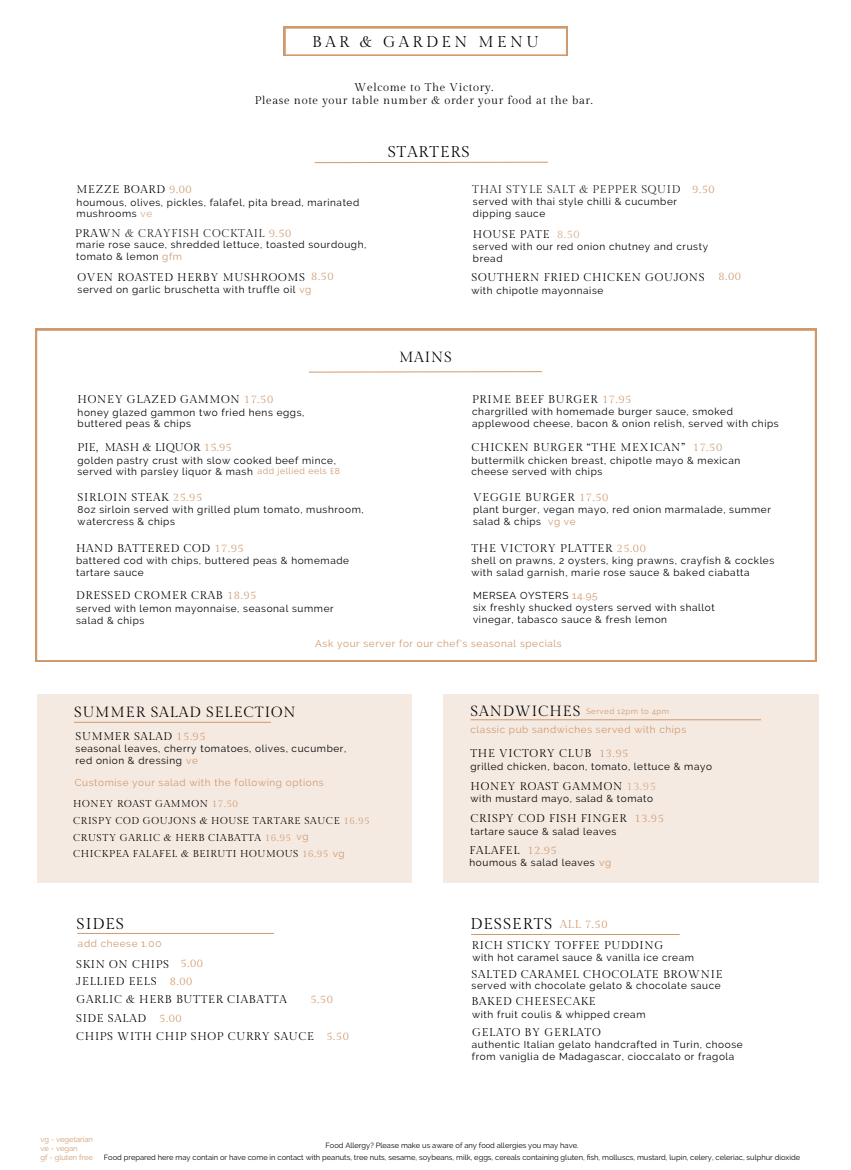
<style>
.page{position:relative;width:851px;height:1170px;background:#fff}
.page>*{position:absolute;margin:0;border:0;box-sizing:border-box;transform-origin:0 0}
.t1{font:15.62px "Gilda Display";letter-spacing:.22em;color:#000}
.t2{font:15.62px "Gilda Display";letter-spacing:.06em;color:#000204}
.t3{font:15.62px "Gilda Display";letter-spacing:.06em;color:#000}
.t4{font:14.75px "Gilda Display";letter-spacing:.06em;color:#000}
.t5{font:11.25px/13.1px "Gilda Display";letter-spacing:.06em;color:#000;text-align:center}
.t6{font:11.25px "Gilda Display";letter-spacing:.06em;color:#231f20}
.t7{font:11.25px "Gilda Display";letter-spacing:.06em;color:#cf996e}
.t8{font:11.25px "Gilda Display";letter-spacing:.025em;color:#000}
.t9{font:10px/11.6px "Raleway";letter-spacing:.06em;color:#000}
.t10{font:10px "Raleway";letter-spacing:.06em;color:#cf996e}
.t11{font:10px/16.6px "Gilda Display";letter-spacing:.06em;color:#000}
.t12{font:8.75px "Raleway";letter-spacing:.06em;color:#cf996e}
.t13{font:7.88px "Raleway";letter-spacing:.06em;color:#cf996e}
.t14{font:7.5px "Raleway";color:#000204}
.t15{font:7.5px "Raleway";color:#cf996e}
.s1{color:#cf996e}
.s2{color:#d6a985}
.s3{color:#000}
.s4{font-family:"Raleway";color:#cf996e}
</style>
<div class="page">
<svg style="left:314px;top:161px;width:234px;height:2px"></svg>
<hr style="left:77px;top:932px;width:197px;height:1px;background:#cf996e">
<hr style="left:471px;top:933px;width:208px;height:1px;background:#cf996e">
<svg style="left:284px;top:27px;width:283px;height:29px"></svg>
<svg style="left:35px;top:329px;width:781px;height:332px"></svg>
<svg style="left:308px;top:370px;width:235px;height:3px"></svg>
<div style="left:37px;top:694px;width:374px;height:188px;background:#f5eae2"></div>
<div style="left:443px;top:694px;width:375px;height:187px;background:#f5eae2"></div>
<hr style="left:74px;top:721px;width:197px;height:1px;background:#cf996e">
<hr style="left:470px;top:719px;width:290px;height:1px;background:#cf996e">
<h2 class="t1" style="left:312px;top:33px;width:228px">BAR &amp; GARDEN MENU</h2>
<h5 class="t5" style="left:254px;top:81px;width:339px">Welcome to The Victory.<br>Please note your table number &amp; order your food at the bar.</h5>
<h1 class="t3" style="left:388px;top:143px;width:83px">STARTERS</h1>
<p class="t5" style="left:77px;top:183px;width:116px">MEZZE BOARD <span class="s1">9.00</span></p>
<p class="t9" style="left:77px;top:196px;width:284px">houmous, olives, pickles, falafel, pita bread, marinated mushrooms <span class="s2">ve</span></p>
<h5 class="t6" style="left:75px;top:227px;width:218px"><span class="s3">PRAW</span>N &amp; CRAYFISH COCKTAIL <span class="s1">9.50</span></h5>
<h2 class="t9" style="left:76px;top:239px;width:291px">marie rose sauce, shredded lettuce, toasted sourdough, tomato &amp; lemon <span class="s1">gfm</span></h2>
<h5 class="t5" style="left:78px;top:270px;width:229px">OVEN ROASTED HERBY MUSHROOMS</h5>
<h2 class="t9" style="left:78px;top:284px;width:235px">served on garlic bruschetta with truffle oil <span class="s1">vg</span></h2>
<h5 class="t7" style="left:311px;top:270px;width:24px">8.50</h5>
<h2 class="t6" style="left:472px;top:182px;width:209px">THAI STYLE SALT &amp; PEPPER SQUID</h2>
<h5 class="t7" style="left:692px;top:183px;width:24px">9.50</h5>
<h5 class="t9" style="left:473px;top:196px;width:205px">served with thai style chilli &amp; cucumber dipping sauce</h5>
<h2 class="t5" style="left:473px;top:227px;width:108px">HOUSE PATE <span class="s2">8.50</span></h2>
<h5 class="t9" style="left:473px;top:241px;width:236px">served with our red onion chutney and crusty bread</h5>
<h5 class="t5" style="left:471px;top:271px;width:235px">SOUTHERN FRIED CHICKEN GOUJONS</h5>
<h5 class="t9" style="left:471px;top:284px;width:133px">with chipotle mayonnaise</h5>
<h4 class="t7" style="left:718px;top:270px;width:24px">8.00</h4>
<h5 class="t4" style="left:399px;top:348px;width:54px">MAINS</h5>
<p class="t5" style="left:78px;top:393px;width:197px">HONEY GLAZED GAMMON <span class="s1">17.50</span></p>
<p class="t9" style="left:78px;top:406px;width:228px">honey glazed gammon two fried hens eggs, buttered peas &amp; chips</p>
<p class="t5" style="left:472px;top:392px;width:161px">PRIME BEEF BURGER <span class="s1">17.95</span></p>
<p class="t9" style="left:472px;top:405px;width:308px">chargrilled with homemade burger sauce, smoked applewood cheese, bacon &amp; onion relish, served with chips</p>
<p class="t8" style="left:77px;top:441px;width:156px">PIE, MASH &amp; LIQUOR <span class="s1">15.95</span></p>
<p class="t9" style="left:77px;top:454px;width:260px">golden pastry crust with slow cooked beef mince, served with parsley liquor &amp; mash</p>
<p class="t12" style="left:257px;top:466px;width:84px">add jellied eels £8</p>
<p class="t5" style="left:471px;top:441px;width:252px">CHICKEN BURGER “THE MEXICAN” <span class="s1">17.50</span></p>
<p class="t9" style="left:471px;top:454px;width:270px">buttermilk chicken breast, chipotle mayo &amp; mexican cheese served with chips</p>
<p class="t5" style="left:78px;top:490px;width:126px">SIRLOIN STEAK <span class="s1">25.95</span></p>
<p class="t9" style="left:78px;top:503px;width:287px">8oz sirloin served with grilled plum tomato, mushroom, watercress &amp; chips</p>
<p class="t5" style="left:473px;top:490px;width:137px">VEGGIE BURGER <span class="s1">17.50</span></p>
<p class="t9" style="left:473px;top:503px;width:299px">plant burger, vegan mayo, red onion marmalade, summer salad &amp; chips <span class="s1">vg ve</span></p>
<p class="t5" style="left:76px;top:541px;width:169px">HAND BATTERED COD <span class="s1">17.95</span></p>
<p class="t9" style="left:76px;top:555px;width:274px">battered cod with chips, buttered peas &amp; homemade tartare sauce</p>
<p class="t5" style="left:471px;top:541px;width:176px">THE VICTORY PLATTER <span class="s1">25.00</span></p>
<p class="t9" style="left:471px;top:555px;width:304px">shell on prawns, 2 oysters, king prawns, crayfish &amp; cockles with salad garnish, marie rose sauce &amp; baked ciabatta</p>
<p class="t5" style="left:76px;top:589px;width:182px">DRESSED CROMER CRAB <span class="s1">18.95</span></p>
<p class="t9" style="left:76px;top:602px;width:259px">served with lemon mayonnaise, seasonal summer salad &amp; chips</p>
<p class="t9" style="left:473px;top:590px;width:243px">MERSEA OYSTERS <span class="s1">14.95<br></span>six freshly shucked oysters served with shallot vinegar, tabasco sauce &amp; fresh lemon</p>
<h2 class="t10" style="left:315px;top:638px;width:248px">Ask your server for our chef’s seasonal specials</h2>
<h5 class="t4" style="left:74px;top:704px;width:223px">SUMMER SALAD SELECTION</h5>
<p class="t5" style="left:75px;top:729px;width:132px">SUMMER SALAD <span class="s1">15.95</span></p>
<p class="t9" style="left:75px;top:742px;width:272px">seasonal leaves, cherry tomatoes, olives, cucumber, red onion &amp; dressing <span class="s1">ve</span></p>
<h2 class="t10" style="left:75px;top:776px;width:250px">Customise your salad with the following options</h2>
<h1 class="t11" style="left:73px;top:795px;width:298px">HONEY ROAST GAMMON <span class="s1">17.50<br></span>CRISPY COD GOUJONS &amp; HOUSE TARTARE SAUCE <span class="s1">16.95<br></span>CRUSTY GARLIC &amp; HERB CIABATTA <span class="s1">16.95<br></span>CHICKPEA FALAFEL &amp; BEIRUTI HOUMOUS <span class="s1">16.95</span> <span class="s4">vg</span></h1>
<p class="t10" style="left:296px;top:830px;width:14px">vg</p>
<h2 class="t2" style="left:77px;top:914px;width:49px">SIDES</h2>
<h5 class="t10" style="left:78px;top:937px;width:85px">add cheese 1.00</h5>
<h2 class="t5" style="left:76px;top:957px;width:94px">SKIN ON CHIPS</h2>
<h2 class="t7" style="left:180px;top:956px;width:24px">5.00</h2>
<h5 class="t5" style="left:77px;top:992px;width:212px">GARLIC &amp; HERB BUTTER CIABATTA</h5>
<h2 class="t7" style="left:310px;top:992px;width:24px">5.50</h2>
<h5 class="t5" style="left:76px;top:1011px;width:71px">SIDE SALAD</h5>
<h2 class="t7" style="left:159px;top:1011px;width:24px">5.00</h2>
<h2 class="t5" style="left:76px;top:1029px;width:239px">CHIPS WITH CHIP SHOP CURRY SAUCE</h2>
<h5 class="t7" style="left:326px;top:1029px;width:24px">5.50</h5>
<h1 class="t5" style="left:76px;top:975px;width:82px">JELLIED EELS</h1>
<h6 class="t7" style="left:170px;top:975px;width:24px">8.00</h6>
<h2 class="t4" style="left:470px;top:702px;width:111px">SANDWICHES</h2>
<h2 class="t10" style="left:470px;top:723px;width:217px">classic pub sandwiches served with chips</h2>
<h2 class="t13" style="left:586px;top:706px;width:84px">Served 12pm to 4pm</h2>
<h2 class="t5" style="left:470px;top:746px;width:159px">THE VICTORY CLUB <span class="s1">13.95</span></h2>
<h2 class="t9" style="left:470px;top:760px;width:243px">grilled chicken, bacon, tomato, lettuce &amp; mayo</h2>
<h2 class="t5" style="left:470px;top:779px;width:187px">HONEY ROAST GAMMON <span class="s2">13.95</span></h2>
<h2 class="t9" style="left:470px;top:792px;width:184px">with mustard mayo, salad &amp; tomato</h2>
<h2 class="t5" style="left:470px;top:811px;width:195px">CRISPY COD FISH FINGER <span class="s1">13.95</span></h2>
<h2 class="t9" style="left:470px;top:825px;width:147px">tartare sauce &amp; salad leaves</h2>
<h1 class="t5" style="left:469px;top:843px;width:89px">FALAFEL <span class="s1">12.95</span></h1>
<h2 class="t9" style="left:469px;top:856px;width:143px">houmous &amp; salad leaves <span class="s1">vg</span></h2>
<h5 class="t2" style="left:470px;top:915px;width:83px">DESSERTS</h5>
<h1 class="t7" style="left:559px;top:917px;width:49px">ALL 7.50</h1>
<h5 class="t5" style="left:472px;top:938px;width:193px">RICH STICKY TOFFEE PUDDING</h5>
<h5 class="t9" style="left:472px;top:951px;width:223px">with hot caramel sauce &amp; vanilla ice cream</h5>
<h5 class="t5" style="left:471px;top:967px;width:252px">SALTED CARAMEL CHOCOLATE BROWNIE</h5>
<p class="t9" style="left:471px;top:979px;width:251px">served with chocolate gelato &amp; chocolate sauce</p>
<h5 class="t5" style="left:471px;top:995px;width:126px">BAKED CHEESECAKE</h5>
<h2 class="t9" style="left:472px;top:1008px;width:175px">with fruit coulis &amp; whipped cream</h2>
<h1 class="t5" style="left:472px;top:1025px;width:130px">GELATO BY GERLATO</h1>
<h2 class="t9" style="left:472px;top:1038px;width:272px">authentic Italian gelato handcrafted in Turin, choose from vaniglia de Madagascar, cioccalato or fragola</h2>
<h2 class="t15" style="left:41px;top:1134px;width:54px">vg - vegetarian</h2>
<h5 class="t15" style="left:41px;top:1143px;width:38px">ve - vegan</h5>
<h2 class="t15" style="left:41px;top:1152px;width:54px">gf - gluten free</h2>
<h3 class="t14" style="left:325px;top:1140px;width:254px">Food Allergy? Please make us aware of any food allergies you may have.</h3>
<h1 class="t14" style="left:104px;top:1152px;width:697px">Food prepared here may contain or have come in contact with peanuts, tree nuts, sesame, soybeans, milk, eggs, cereals containing gluten, fish, molluscs, mustard, lupin, celery, celeriac, sulphur dioxide</h1>
</div>
